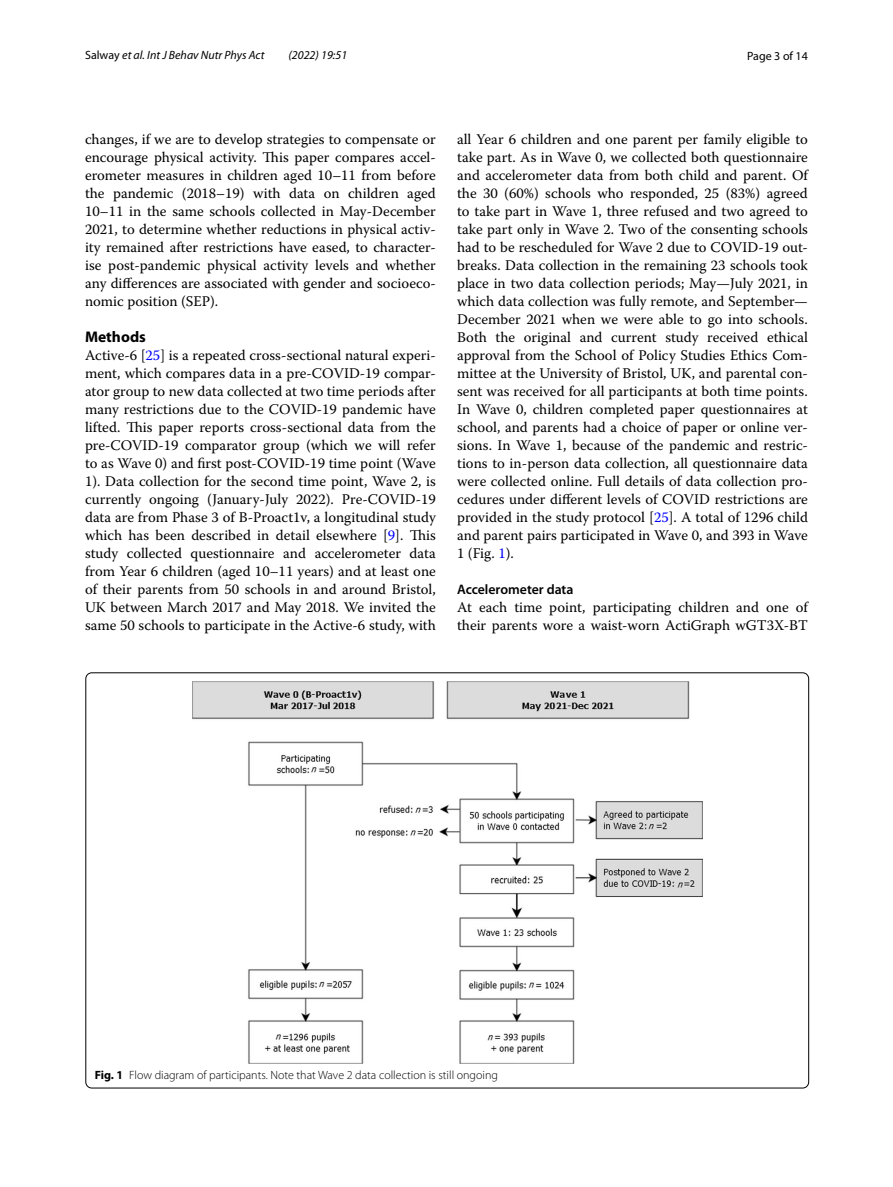
<style>
.page{position:relative;width:893px;height:1187px;background:#fff}
.page>*{position:absolute;margin:0;border:0;box-sizing:border-box;transform-origin:0 0}
.t1{font:700 15.45px "Myriad Pro";color:#000}
.t2{font:14.7px/18px "Warnock Pro";color:#000;text-align:justify}
.t3{font:600 13.8px "Myriad Pro";color:#000}
.t4{font:300 12px "Myriad Pro";color:#000}
.t5{font:italic 12px "Myriad Pro";color:#000}
.t6{font:12px "Myriad Pro";color:#000}
.s1{font-style:normal}
.s2{color:#00f}
.s3{font-weight:700}
</style>
<div class="page">
<img style="left:192px;top:681px;width:510px;height:382px">
<p class="t5" style="left:85px;top:48px;width:181px"><span class="s1">Salway</span> et al. Int J Behav Nutr Phys Act</p>
<p class="t5" style="left:288px;top:48px;width:60px">(2022) 19:51</p>
<p class="t6" style="left:747px;top:48px;width:62px">Page 3 of 14</p>
<p class="t2" style="left:85px;top:130px;width:352px">changes, if we are to develop strategies to compensate or encourage physical activity. This paper compares accel&shy;erometer measures in children aged 10–11 from before the pandemic (2018–19) with data on children aged 10–11 in the same schools collected in May-December 2021, to determine whether reductions in physical activ&shy;ity remained after restrictions have eased, to character&shy;ise post-pandemic physical activity levels and whether any differences are associated with gender and socioeco&shy;nomic position (SEP).</p>
<p class="t1" style="left:85px;top:326px;width:62px">Methods</p>
<p class="t2" style="left:85px;top:346px;width:352px">Active-6 [<span class="s2">25</span>] is a repeated cross-sectional natural experi&shy;ment, which compares data in a pre-COVID-19 compar&shy;ator group to new data collected at two time periods after many restrictions due to the COVID-19 pandemic have lifted. This paper reports cross-sectional data from the pre-COVID-19 comparator group (which we will refer to as Wave 0) and first post-COVID-19 time point (Wave 1). Data collection for the second time point, Wave 2, is currently ongoing (January-July 2022). Pre-COVID-19 data are from Phase 3 of B-Proact1v, a longitudinal study which has been described in detail elsewhere [<span class="s2">9</span>]. This study collected questionnaire and accelerometer data from Year 6 children (aged 10–11 years) and at least one of their parents from 50 schools in and around Bristol, UK between March 2017 and May 2018. We invited the same 50 schools to participate in the Active-6 study, with</p>
<p class="t2" style="left:457px;top:130px;width:352px">all Year 6 children and one parent per family eligible to take part. As in Wave 0, we collected both questionnaire and accelerometer data from both child and parent. Of the 30 (60%) schools who responded, 25 (83%) agreed to take part in Wave 1, three refused and two agreed to take part only in Wave 2. Two of the consenting schools had to be rescheduled for Wave 2 due to COVID-19 out&shy;breaks. Data collection in the remaining 23 schools took place in two data collection periods; May—July 2021, in which data collection was fully remote, and September— December 2021 when we were able to go into schools.<br>Both the original and current study received ethical approval from the School of Policy Studies Ethics Com&shy;mittee at the University of Bristol, UK, and parental con&shy;sent was received for all participants at both time points.<br>In Wave 0, children completed paper questionnaires at school, and parents had a choice of paper or online ver&shy;sions. In Wave 1, because of the pandemic and restric&shy;tions to in-person data collection, all questionnaire data were collected online. Full details of data collection pro&shy;cedures under different levels of COVID restrictions are provided in the study protocol [<span class="s2">25</span>]. A total of 1296 child and parent pairs participated in Wave 0, and 393 in Wave 1 (Fig. <span class="s2">1</span>).</p>
<p class="t3" style="left:457px;top:580px;width:118px">Accelerometer data</p>
<p class="t2" style="left:457px;top:598px;width:352px">At each time point, participating children and one of their parents wore a waist-worn ActiGraph wGT3X-BT</p>
<p class="t4" style="left:95px;top:1067px;width:405px"><span class="s3">Fig. 1</span> Flow diagram of participants. Note that Wave 2 data collection is still ongoing</p>
</div>
